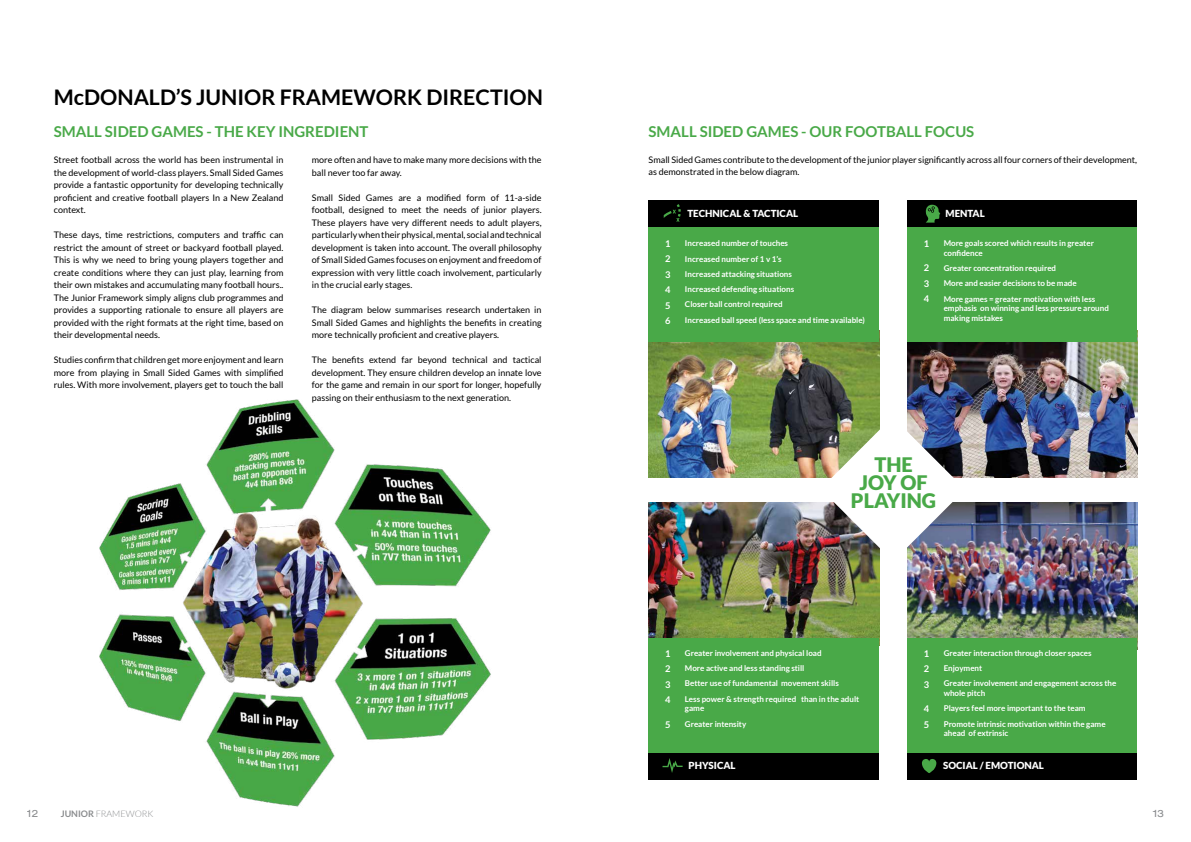
<style>
.page{position:relative;width:1191px;height:842px;background:#fff}
.page>*{position:absolute;margin:0;border:0;box-sizing:border-box;transform-origin:0 0}
.t1{font:700 21.5px "Lato";color:#000}
.t2{font:900 20px/18px "Lato";color:#49a948;text-align:center}
.t3{font:700 15px "Lato";color:#49a948}
.t4{font:expanded 10px "Helvetica Neue";color:#8a8c8e}
.t5{font:900 9.7px "Lato";color:#fff}
.t6{font:700 9.3px/15.5px "Lato";color:#fff;text-align:justify}
.t7{font:9px/12.5px "Lato";color:#000;text-align:justify}
.t8{font:300 9px "Lato";color:#8a8c8e}
.t9{font:700 8px/15.3px "Lato";color:#fff}
.s1{font-weight:700}
</style>
<div class="page">
<img style="left:99px;top:399px;width:392px;height:408px">
<img style="left:907px;top:342px;width:230px;height:135px">
<div style="left:907px;top:200px;width:230px;height:142px;background:#49a948"></div>
<div style="left:907px;top:200px;width:230px;height:27px;background:#000"></div>
<img style="left:648px;top:503px;width:231px;height:135px">
<img style="left:648px;top:342px;width:231px;height:135px">
<img style="left:907px;top:503px;width:230px;height:135px">
<div style="left:648px;top:200px;width:231px;height:142px;background:#49a948"></div>
<div style="left:648px;top:200px;width:231px;height:27px;background:#000"></div>
<div style="left:648px;top:638px;width:231px;height:142px;background:#49a948"></div>
<div style="left:907px;top:638px;width:230px;height:142px;background:#49a948"></div>
<div style="left:907px;top:753px;width:230px;height:27px;background:#000"></div>
<div style="left:648px;top:753px;width:231px;height:27px;background:#000"></div>
<img style="left:820px;top:417px;width:145px;height:144px">
<svg style="left:662px;top:758px;width:20px;height:15px"></svg>
<svg style="left:925px;top:205px;width:15px;height:18px"></svg>
<svg style="left:663px;top:204px;width:18px;height:18px"></svg>
<svg style="left:922px;top:759px;width:14px;height:14px"></svg>
<h1 class="t1" style="left:54px;top:85px;width:490px">McDONALD’S JUNIOR FRAMEWORK DIRECTION</h1>
<h3 class="t3" style="left:54px;top:123px;width:316px">SMALL SIDED GAMES - THE KEY INGREDIENT</h3>
<p class="t7" style="left:54px;top:154px;width:231px">Street football across the world has been instrumental in the development of world-class players. Small Sided Games provide a fantastic opportunity for developing technically proficient and creative football players In a New Zealand context.</p>
<p class="t7" style="left:54px;top:229px;width:231px">These days, time restrictions, computers and traffic can restrict the amount of street or backyard football played.<br>This is why we need to bring young players together and create conditions where they can just play, learning from their own mistakes and accumulating many football hours..<br>The Junior Framework simply aligns club programmes and provides a supporting rationale to ensure all players are provided with the right formats at the right time, based on their developmental needs.</p>
<p class="t7" style="left:54px;top:354px;width:231px">Studies confirm that children get more enjoyment and learn more from playing in Small Sided Games with simplified rules. With more involvement, players get to touch the ball</p>
<p class="t7" style="left:312px;top:154px;width:231px">more often and have to make many more decisions with the ball never too far away.</p>
<p class="t7" style="left:312px;top:191px;width:231px">Small Sided Games are a modified form of 11-a-side football, designed to meet the needs of junior players.<br>These players have very different needs to adult players, particularly when their physical, mental, social and technical development is taken into account. The overall philosophy of Small Sided Games focuses on enjoyment and freedom of expression with very little coach involvement, particularly in the crucial early stages.</p>
<p class="t7" style="left:312px;top:304px;width:231px">The diagram below summarises research undertaken in Small Sided Games and highlights the benefits in creating more technically proficient and creative players.</p>
<p class="t7" style="left:312px;top:354px;width:231px">The benefits extend far beyond technical and tactical development. They ensure children develop an innate love for the game and remain in our sport for longer, hopefully passing on their enthusiasm to the next generation.</p>
<h3 class="t3" style="left:648px;top:123px;width:327px">SMALL SIDED GAMES - OUR FOOTBALL FOCUS</h3>
<p class="t7" style="left:648px;top:153px;width:490px">Small Sided Games contribute to the development of the junior player significantly across all four corners of their development, as demonstrated in the below diagram.</p>
<p class="t6" style="left:665px;top:235px;width:7px">1<br>2<br>3<br>4<br>5<br>6</p>
<p class="t5" style="left:687px;top:208px;width:112px">TECHNICAL &amp; TACTICAL</p>
<p class="t5" style="left:945px;top:208px;width:41px">MENTAL</p>
<p class="t9" style="left:685px;top:236px;width:181px">Increased number of touches<br>Increased number of 1 v 1’s<br>Increased attacking situations<br>Increased defending situations<br>Closer ball control required<br>Increased ball speed (less space and time available)</p>
<p class="t6" style="left:923px;top:235px;width:7px">1</p>
<p class="t6" style="left:923px;top:260px;width:7px">2<br>3<br>4</p>
<p class="t9" style="left:943px;top:238px;width:152px;line-height:9.6px">More goals scored which results in greater confidence</p>
<p class="t9" style="left:943px;top:260px;width:153px">Greater concentration required<br>More and easier decisions to be made<br>More games = greater motivation with less</p>
<p class="t9" style="left:943px;top:303px;width:167px;line-height:9.6px">emphasis on winning and less pressure around making mistakes</p>
<h2 class="t2" style="left:851px;top:455px;width:87px">THE<br>JOY OF<br>PLAYING</h2>
<p class="t6" style="left:665px;top:646px;width:7px">1<br>2<br>3<br>4</p>
<p class="t6" style="left:665px;top:717px;width:7px">5</p>
<p class="t9" style="left:685px;top:645px;width:176px">Greater involvement and physical load<br>More active and less standing still<br>Better use of fundamental movement skills<br>Less power &amp; strength required than in the adult</p>
<p class="t9" style="left:685px;top:701px;width:63px">game<br>Greater intensity</p>
<p class="t5" style="left:688px;top:760px;width:49px">PHYSICAL</p>
<p class="t6" style="left:923px;top:646px;width:7px">1<br>2<br>3</p>
<p class="t6" style="left:923px;top:701px;width:7px">4<br>5</p>
<p class="t9" style="left:943px;top:645px;width:174px">Greater interaction through closer spaces<br>Enjoyment<br>Greater involvement and engagement across the</p>
<p class="t9" style="left:943px;top:685px;width:163px">whole pitch<br>Players feel more important to the team<br>Promote intrinsic motivation within the game</p>
<p class="t9" style="left:943px;top:725px;width:66px">ahead of extrinsic</p>
<p class="t5" style="left:943px;top:760px;width:102px">SOCIAL / EMOTIONAL</p>
<p class="t4" style="left:27px;top:807px;width:13px">12</p>
<p class="t8" style="left:61px;top:809px;width:94px"><span class="s1">JUNIOR</span> FRAMEWORK</p>
<p class="t4" style="left:1153px;top:807px;width:13px">13</p>
</div>
